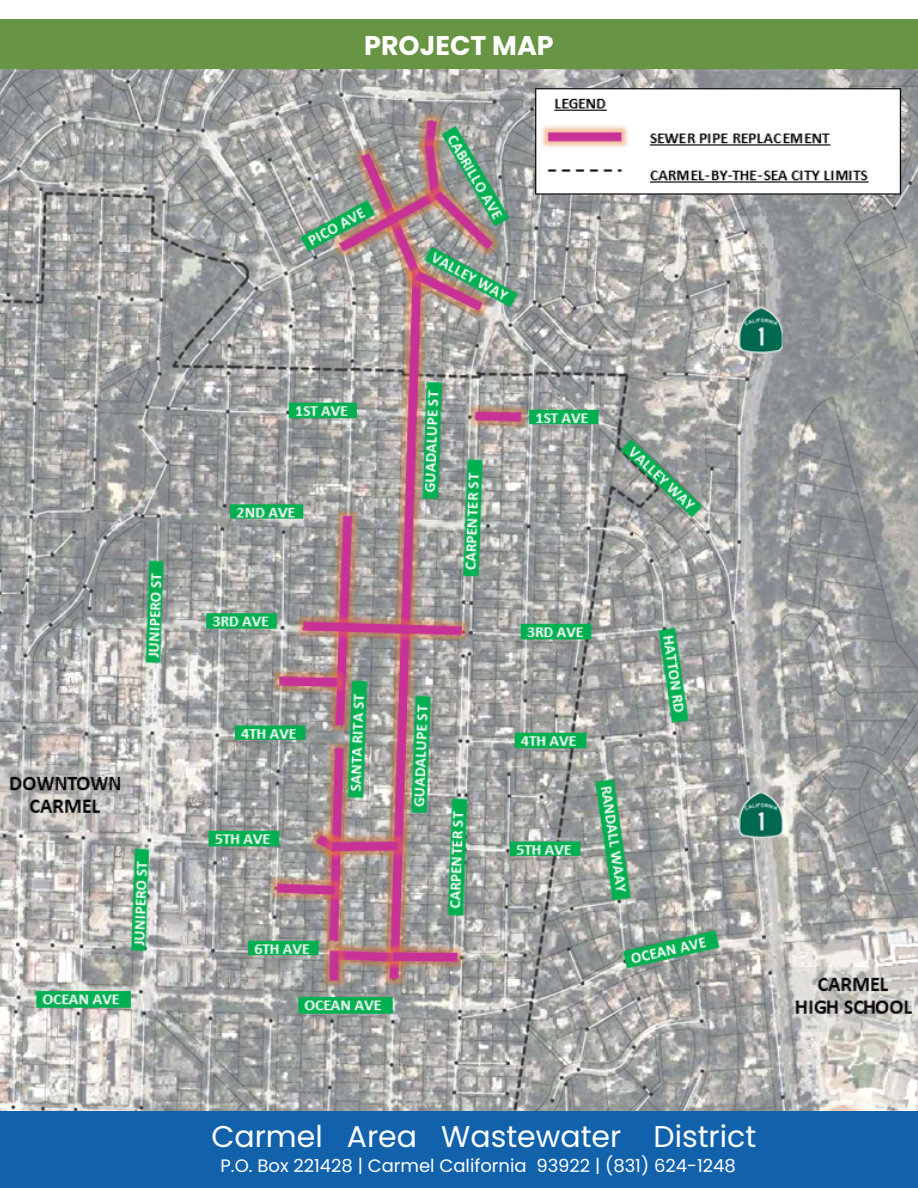
<style>
.page{position:relative;width:918px;height:1188px;background:#fff}
.page>*{position:absolute;margin:0;border:0;box-sizing:border-box;transform-origin:0 0}
.t1{font:30px "Poppins";color:#fff}
.t2{font:700 27px "Poppins";color:#fff}
.t3{font:18px "Poppins";color:#fff}
</style>
<div class="page">
<div style="left:0;top:20px;width:918px;height:50px;background:#679543"></div>
<div style="left:0;top:1096px;width:918px;height:92px;background:#1262ab"></div>
<img style="left:0;top:70px;width:918px;height:1040px">
<p class="t2" style="left:364px;top:27px;width:191px">PROJECT MAP</p>
<p class="t1" style="left:211px;top:1116px;width:546px">Carmel Area Wastewater District</p>
<p class="t3" style="left:221px;top:1153px;width:517px">P.O. Box 221428 | Carmel California 93922 | (831) 624-1248</p>
</div>
